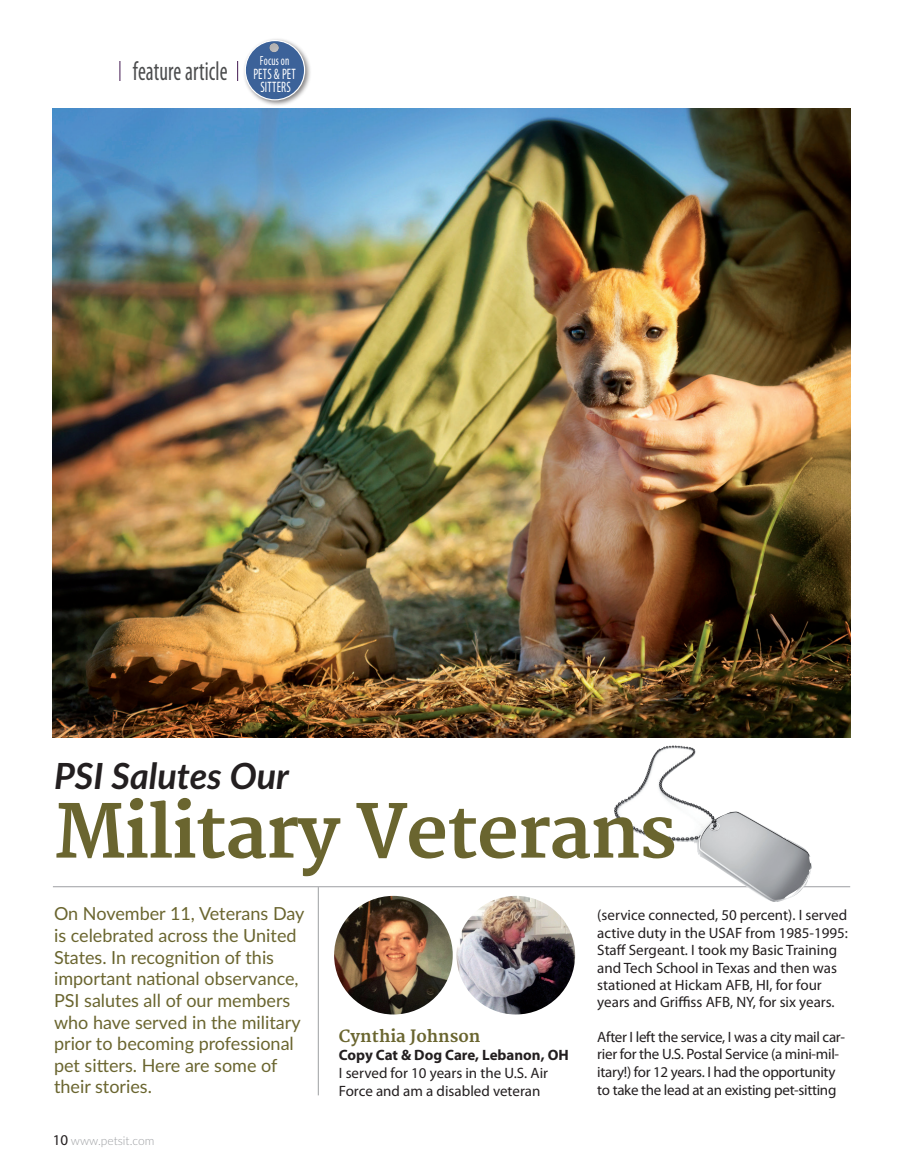
<style>
.page{position:relative;width:905px;height:1175px;background:#fff}
.page>*{position:absolute;margin:0;border:0;box-sizing:border-box;transform-origin:0 0}
.t1{font:700 72px "Merriweather";letter-spacing:-.02em;color:#6a652f}
.t2{font:italic 700 36px "Lato";color:#231f20}
.t3{font:condensed 27px "Myriad Pro";letter-spacing:.005em;color:#4b4c4d;scale:.8 1}
.t4{font:18px/21.6px "Lato";color:#6a652f}
.t5{font:700 16.5px "Merriweather";color:#6a652f}
.t6{font:condensed 15.15px "Myriad Pro";letter-spacing:.01em;color:#fff;scale:.8 1}
.t7{font:15px/17.4px "Myriad Pro";color:#231f20}
.t8{font:15px/17.5px "Myriad Pro";letter-spacing:-.02em;color:#231f20}
.t9{font:condensed 13.2px "Myriad Pro";letter-spacing:.02em;color:#fff;scale:.8 1}
.t10{font:300 12px "Lato";color:#9d9fa2}
.s1{font-family:"Myriad";font-weight:400;font-size:15px;color:#231f20}
.s2{font-weight:700}
</style>
<div class="page">
<img style="left:53px;top:108px;width:797px;height:630px">
<hr style="left:53px;top:886px;width:797px;height:1px;background:#9d9fa2">
<svg style="left:120px;top:62px;width:118px;height:18px"></svg>
<hr style="left:318px;top:887px;width:1px;height:208px;background:#9d9fa2">
<img style="left:334px;top:895px;width:119px;height:119px;border-radius:59px">
<img style="left:456px;top:895px;width:119px;height:119px;border-radius:59px">
<div style="left:242px;top:37px;width:69px;height:69px;background:#231f20;opacity:.55"></div>
<div style="left:245px;top:41px;width:59px;height:59px;background:#3c6299;border-radius:50%"></div>
<div style="left:245px;top:40px;width:60px;height:60px;border:1px solid #fff;border-radius:50%"></div>
<div style="left:267px;top:43px;width:12px;height:12px;background:#231f20;opacity:.35"></div>
<img style="left:612px;top:745px;width:201px;height:157px">
<p class="t3" style="left:133px;top:55px;width:120px">feature article</p>
<p class="t9" style="left:260px;top:52px;width:38px">Focus on</p>
<p class="t6" style="left:253px;top:65px;width:55px">PETS &amp; PET</p>
<p class="t6" style="left:260px;top:77px;width:39px">SITTERS</p>
<p class="t2" style="left:54px;top:749px;width:236px">PSI Salutes Our</p>
<p class="t1" style="left:54px;top:790px;width:624px">Military Veterans</p>
<p class="t4" style="left:54px;top:902px;width:252px">On November 11, Veterans Day is celebrated across the United<br>States. In recognition of this important national observance,<br>PSI salutes all of our members who have served in the military prior to becoming professional pet sitters. Here are some of their stories.</p>
<p class="t10" style="left:53px;top:1132px;width:103px"><span class="s1">10</span> www.petsit.com</p>
<p class="t5" style="left:339px;top:1026px;width:143px">Cynthia Johnson</p>
<p class="t7" style="left:339px;top:1046px;width:231px;line-height:18px"><span class="s2">Copy Cat &amp; Dog Care, Lebanon, OH<br></span>I served for 10 years in the U.S. Air<br>Force and am a disabled veteran</p>
<p class="t7" style="left:597px;top:906px;width:252px">(service connected, 50 percent). I served active duty in the USAF from 1985-1995:<br>Staff Sergeant. I took my Basic Training and Tech School in Texas and then was stationed at Hickam AFB, HI, for four years and Griffiss AFB, NY, for six years.</p>
<p class="t8" style="left:597px;top:1028px;width:249px">After I left the service, I was a city mail car&shy;rier for the U.S. Postal Service (a mini-mil&shy;itary!) for 12 years. I had the opportunity to take the lead at an existing pet-sitting</p>
</div>
